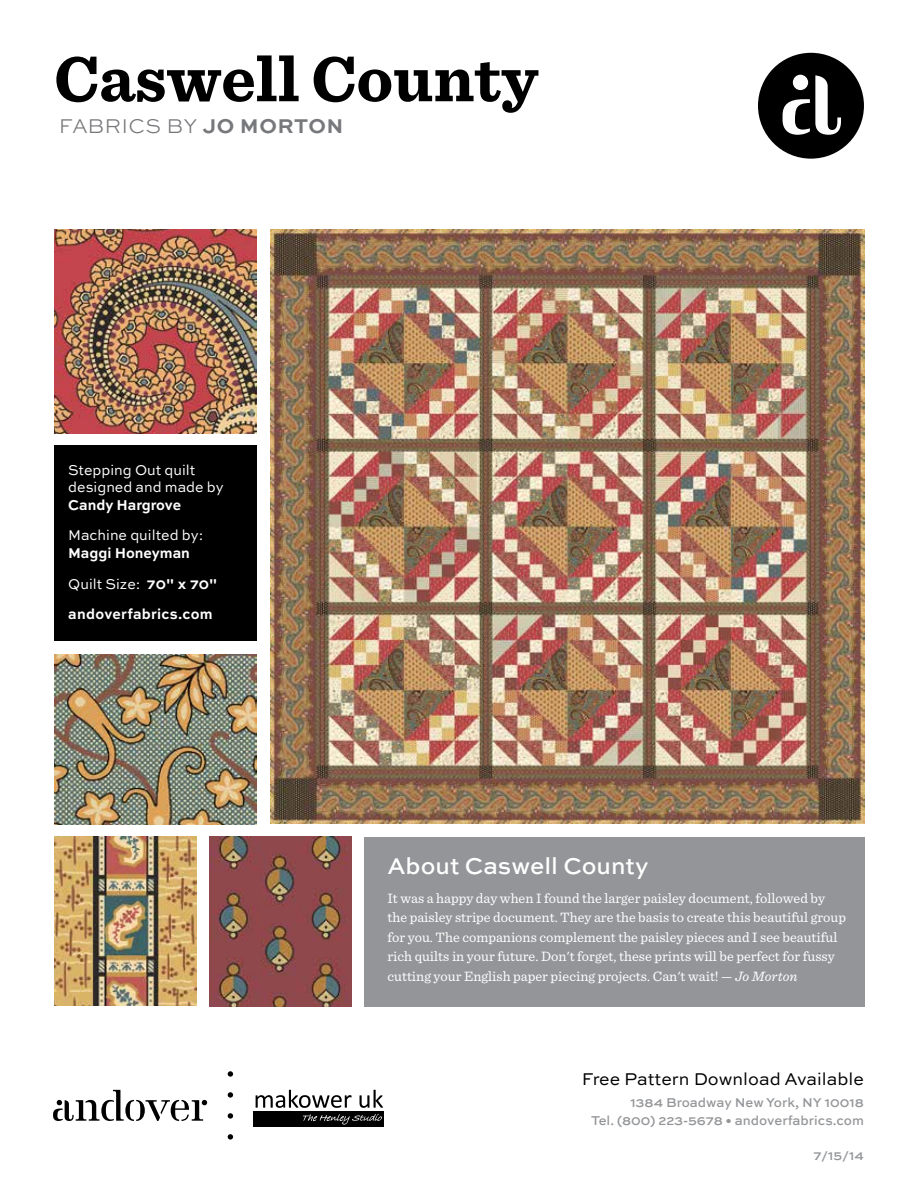
<style>
.page{position:relative;width:919px;height:1188px;background:#fff}
.page>*{position:absolute;margin:0;border:0;box-sizing:border-box;transform-origin:0 0}
.t1{font:700 66.3px "Sentinel";color:#000}
.t2{font:500 24px "Sweet Sans Pro";color:#fff}
.t3{font:300 21px "Sweet Sans Pro";color:#77787b}
.t4{font:18px "Sweet Sans";color:#000}
.t5{font:15px/16.5px "Sweet Sans Pro";color:#fff;scale:.95 1}
.t6{font:700 15px/31.5px "Sweet Sans Pro";color:#fff;scale:.95 1}
.t7{font:700 15px "Sweet Sans Pro";letter-spacing:.02em;color:#fff;scale:.95 1}
.t8{font:14.25px/19.5px "Sentinel";color:#fff}
.t9{font:500 13.5px/18px "Sweet Sans Pro";color:#939598;text-align:right}
.s1{font-weight:700}
.s2{font-weight:400}
.s3{font-style:italic}
</style>
<div class="page">
<div style="left:757px;top:53px;width:106px;height:106px;background:#000;border-radius:50%"></div>
<svg style="left:782px;top:75px;width:58px;height:60px"></svg>
<div style="left:792px;top:75px;width:15px;height:15px;background:#fff;border-radius:50%"></div>
<div style="left:253px;top:1111px;width:131px;height:15px;background:#000"></div>
<svg style="left:255px;top:1090px;width:96px;height:18px"></svg>
<svg style="left:359px;top:1090px;width:24px;height:18px"></svg>
<svg style="left:303px;top:1114px;width:78px;height:11px"></svg>
<svg style="left:227px;top:1134px;width:6px;height:6px"></svg>
<svg style="left:227px;top:1113px;width:6px;height:6px"></svg>
<svg style="left:227px;top:1092px;width:6px;height:6px"></svg>
<svg style="left:227px;top:1071px;width:6px;height:6px"></svg>
<svg style="left:53px;top:1090px;width:154px;height:31px"></svg>
<div style="left:54px;top:445px;width:202px;height:196px;background:#000"></div>
<div style="left:364px;top:837px;width:500px;height:170px;background:#939598"></div>
<img style="left:270px;top:229px;width:594px;height:594px">
<img style="left:54px;top:655px;width:203px;height:169px">
<img style="left:54px;top:836px;width:142px;height:170px">
<img style="left:209px;top:837px;width:142px;height:170px">
<img style="left:54px;top:229px;width:203px;height:204px">
<h1 class="t1" style="left:54px;top:27px;width:485px">Caswell County</h1>
<h3 class="t3" style="left:59px;top:111px;width:286px">FABRICS BY <span class="s1">JO MORTON</span></h3>
<p class="t5" style="left:68px;top:462px;width:165px">Stepping Out quilt designed and made by</p>
<p class="t6" style="left:68px;top:488px;width:120px">Candy Hargrove</p>
<p class="t5" style="left:68px;top:526px;width:144px">Machine quilted by:</p>
<p class="t6" style="left:68px;top:536px;width:158px">Maggi Honeyman<br><span class="s2">Quilt Size:</span> 70" x 70"</p>
<p class="t7" style="left:68px;top:603px;width:153px">andoverfabrics.com</p>
<h2 class="t2" style="left:387px;top:848px;width:262px">About Caswell County</h2>
<p class="t8" style="left:387px;top:887px;width:460px">It was a happy day when I found the larger paisley document, followed by the paisley stripe document. They are the basis to create this beautiful group for you. The companions complement the paisley pieces and I see beautiful rich quilts in your future. Don't forget, these prints will be perfect for fussy cutting your English paper piecing projects. Can't wait! — <span class="s3">Jo Morton</span></p>
<p class="t4" style="left:581px;top:1068px;width:283px">Free Pattern Download Available</p>
<p class="t9" style="left:590px;top:1093px;width:274px">1384 Broadway New York, NY 10018<br>Tel. (800) 223-5678 • andoverfabrics.com</p>
<p class="t9" style="left:813px;top:1146px;width:52px">7/15/14</p>
</div>
